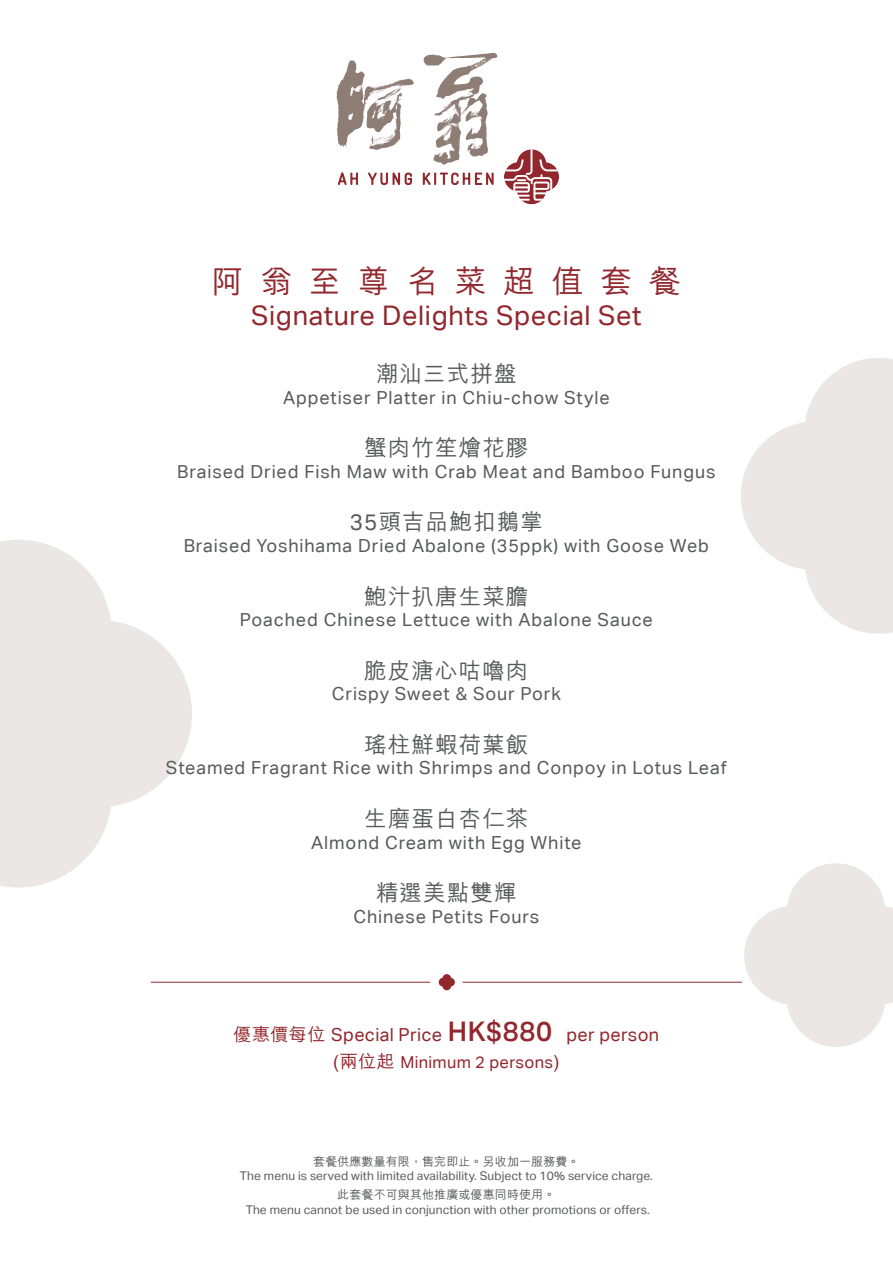
<style>
.page{position:relative;width:893px;height:1263px;background:#fff}
.page>*{position:absolute;margin:0;border:0;box-sizing:border-box;transform-origin:0 0}
.t1{font:500 31.5px "M Hei HK";letter-spacing:.54em;color:#92272d}
.t2{font:27px "Aktiv Grotesk Corp";letter-spacing:.025em;color:#92272d}
.t3{font:500 22.5px "M Hei HK";letter-spacing:.05em;color:#58595b}
.t4{font:18px "Aktiv Grotesk Corp";letter-spacing:.05em;color:#58595b}
.t5{font:18px "Aktiv Grotesk Corp";letter-spacing:.02em;color:#92272d}
.t6{font:16.5px "Aktiv Grotesk Corp";letter-spacing:.02em;color:#92272d}
.t7{font:12px "Aktiv Grotesk";letter-spacing:.01em;color:#58595b}
.t8{font:500 12px "M Hei HK";letter-spacing:.01em;color:#58595b}
.s1{font-family:"Aktiv Grotesk Corp";font-weight:400}
.s2{font-family:"M Hei HK";font-weight:500}
.s3{font-weight:500;font-size:27px}
.s4{font-family:"M Hei HK";font-weight:500;font-size:18px}
</style>
<div class="page">
<svg style="left:744px;top:863px;width:149px;height:184px"></svg>
<svg style="left:741px;top:358px;width:152px;height:276px"></svg>
<svg style="left:0;top:540px;width:192px;height:347px;fill:#ebe7e6"></svg>
<svg style="left:336px;top:52px;width:161px;height:113px"></svg>
<svg style="left:338px;top:173px;width:20px;height:12px"></svg>
<svg style="left:368px;top:173px;width:44px;height:12px"></svg>
<svg style="left:423px;top:173px;width:70px;height:12px"></svg>
<svg style="left:504px;top:149px;width:55px;height:55px"></svg>
<svg style="left:439px;top:974px;width:16px;height:16px"></svg>
<hr style="left:151px;top:982px;width:279px;height:1px;background:#92272d">
<hr style="left:462px;top:982px;width:280px;height:1px;background:#92272d">
<h1 class="t1" style="left:212px;top:258px;width:470px">阿翁至尊名菜超值套餐</h1>
<h2 class="t2" style="left:251px;top:300px;width:392px">Signature Delights Special Set</h2>
<p class="t3" style="left:376px;top:358px;width:142px">潮汕三式拼盤</p>
<p class="t4" style="left:283px;top:387px;width:328px">Appetiser Platter in Chiu-chow Style</p>
<p class="t3" style="left:364px;top:432px;width:166px">蟹肉竹笙燴花膠</p>
<p class="t4" style="left:177px;top:461px;width:540px">Braised Dried Fish Maw with Crab Meat and Bamboo Fungus</p>
<p class="t3" style="left:350px;top:506px;width:195px"><span class="s1">35</span>頭吉品鮑扣鵝掌</p>
<p class="t4" style="left:184px;top:535px;width:527px">Braised Yoshihama Dried Abalone (35ppk) with Goose Web</p>
<p class="t3" style="left:364px;top:580px;width:166px">鮑汁扒唐生菜膽</p>
<p class="t4" style="left:240px;top:609px;width:414px">Poached Chinese Lettuce with Abalone Sauce</p>
<p class="t3" style="left:364px;top:654px;width:166px">脆皮溏心咕嚕肉</p>
<p class="t4" style="left:332px;top:683px;width:230px">Crispy Sweet &amp; Sour Pork</p>
<p class="t3" style="left:364px;top:728px;width:166px">瑤柱鮮蝦荷葉飯</p>
<p class="t4" style="left:166px;top:757px;width:562px">Steamed Fragrant Rice with Shrimps and Conpoy in Lotus Leaf</p>
<p class="t3" style="left:364px;top:802px;width:166px">生磨蛋白杏仁茶</p>
<p class="t4" style="left:311px;top:831px;width:272px">Almond Cream with Egg White</p>
<p class="t3" style="left:376px;top:876px;width:142px">精選美點雙輝</p>
<p class="t4" style="left:353px;top:906px;width:187px">Chinese Petits Fours</p>
<p class="t5" style="left:234px;top:1024px;width:427px"><span class="s2">優惠價每位</span> Special Price <span class="s3">HK$880</span> per person</p>
<p class="t6" style="left:333px;top:1053px;width:228px"><span class="s4">(兩位起</span> Minimum 2 persons<span class="s4">)</span></p>
<p class="t8" style="left:313px;top:1153px;width:268px">套餐供應數量有限，售完即止。另收加一服務費。</p>
<p class="t7" style="left:240px;top:1169px;width:414px">The menu is served with limited availability. Subject to 10% service charge.</p>
<p class="t8" style="left:337px;top:1186px;width:220px">此套餐不可與其他推廣或優惠同時使用。</p>
<p class="t7" style="left:246px;top:1202px;width:406px">The menu cannot be used in conjunction with other promotions or offers.</p>
</div>
